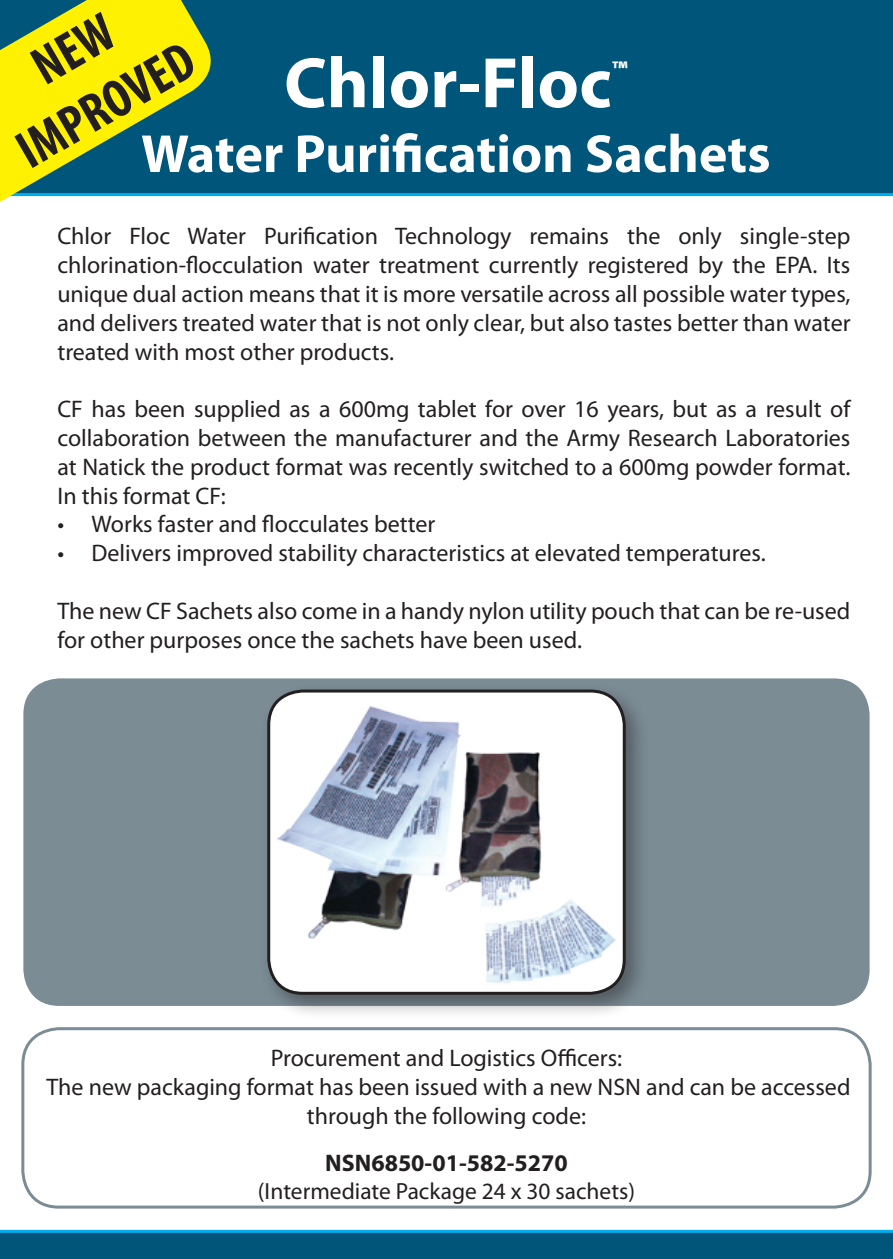
<style>
.page{position:relative;width:893px;height:1259px;background:#fff}
.page>*{position:absolute;margin:0;border:0;box-sizing:border-box;transform-origin:0 0}
.t1{font:700 72px "Myriad Pro";color:#fff}
.t2{font:700 54px "Myriad Pro";color:#fff}
.t3{font:700 condensed 54px "Myriad Pro";color:#231f20}
.t4{font:700 24.6px "Myriad Pro";color:#fff}
.t5{font:24px/28.8px "Myriad Pro";color:#231f20;text-align:justify}
.t6{font:700 24px "Myriad Pro";color:#231f20}
.t7{font:23.4px "Myriad Pro";color:#231f20}
</style>
<div class="page">
<div style="left:23px;top:678px;width:847px;height:328px;background:#7b8c95;border-radius:36px"></div>
<div style="left:223px;top:0;width:670px;height:196px;background:#00567a"></div>
<div style="left:259px;top:681px;width:391px;height:338px;background:#231f20;opacity:.45"></div>
<img style="left:269px;top:691px;width:355px;height:302px">
<div style="left:267px;top:689px;width:359px;height:305px;border:3px solid #231f20;border-radius:34px"></div>
<svg style="left:0;top:0;width:223px;height:202px;background:#90af3f"></svg>
<svg style="left:0;top:1229px;width:893px;height:30px;background:#076389"></svg>
<div style="left:21px;top:1027px;width:851px;height:181px;border:3px solid #7b8c95;border-radius:36px"></div>
<div style="left:30px;top:12px;width:89px;height:72px;background:#fff101"></div>
<p class="t3" style="left:4px;top:125px;width:198px;rotate:-30deg">IMPROVED</p>
<p class="t1" style="left:284px;top:36px;width:329px">Chlor-Floc</p>
<p class="t4" style="left:612px;top:54px;width:17px">™</p>
<p class="t2" style="left:141px;top:119px;width:631px">Water Purification Sachets</p>
<p class="t5" style="left:57px;top:221px;width:795px">Chlor Floc Water Purification Technology remains the only single-step chlorination-flocculation water treatment currently registered by the EPA. Its unique dual action means that it is more versatile across all possible water types, and delivers treated water that is not only clear, but also tastes better than water treated with most other products.</p>
<p class="t5" style="left:57px;top:394px;width:795px">CF has been supplied as a 600mg tablet for over 16 years, but as a result of collaboration between the manufacturer and the Army Research Laboratories at Natick the product format was recently switched to a 600mg powder format.<br>In this format CF:</p>
<p class="t5" style="left:57px;top:509px;width:380px">• Works faster and flocculates better</p>
<p class="t5" style="left:57px;top:538px;width:710px">• Delivers improved stability characteristics at elevated temperatures.</p>
<p class="t5" style="left:57px;top:596px;width:794px">The new CF Sachets also come in a handy nylon utility pouch that can be re-used for other purposes once the sachets have been used.</p>
<p class="t5" style="left:271px;top:1043px;width:353px">Procurement and Logistics Officers:</p>
<p class="t5" style="left:47px;top:1072px;width:805px;text-align:center">The new packaging format has been issued with a new NSN and can be accessed through the following code:</p>
<p class="t6" style="left:325px;top:1147px;width:244px">NSN6850-01-582-5270</p>
<p class="t7" style="left:258px;top:1176px;width:378px">(Intermediate Package 24 x 30 sachets)</p>
</div>
